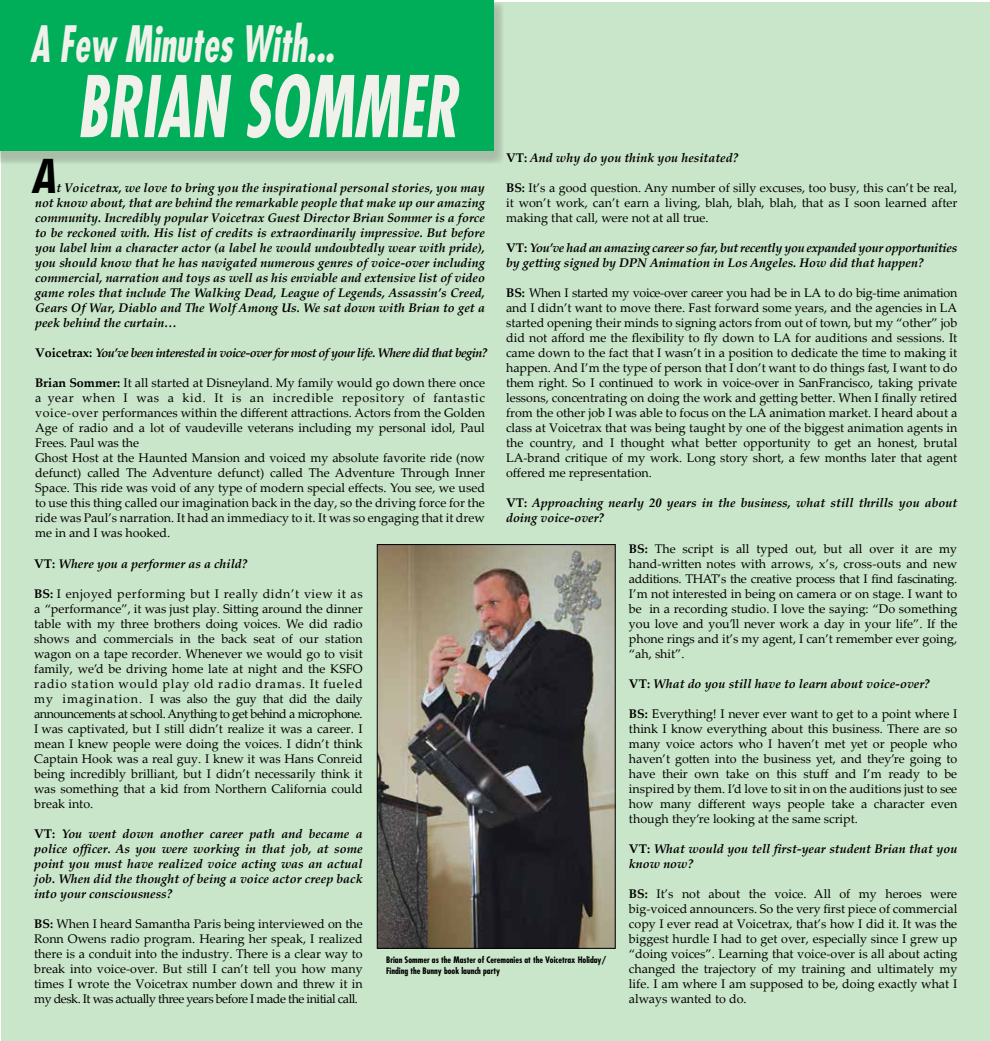
<style>
.page{position:relative;width:990px;height:1041px;background:#fff}
.page>*{position:absolute;margin:0;border:0;box-sizing:border-box;transform-origin:0 0}
.t1{font:italic 700 condensed 82.5px "Futura";color:#f1f1ec;scale:.77 1}
.t2{font:italic 700 condensed 48.75px "Futura";color:#f1f1ec;scale:.77 1}
.t3{font:italic 700 condensed 47.5px "Futura BT";color:#000}
.t4{font:12.5px/15px "Palatino Linotype";color:#000;text-align:justify}
.t5{font:italic 700 12.5px/15px "Palatino Linotype";color:#000;text-align:justify}
.t6{font:italic 700 12.5px/15px "Palatino Linotype";letter-spacing:-.025em;color:#000}
.t7{font:italic 700 12.5px "Palatino Linotype";letter-spacing:-.05em;color:#000}
.t8{font:700 condensed 8.75px/10.5px "Futura";color:#000}
.s1{font-style:normal}
.s2{font-weight:700}
</style>
<div class="page">
<div style="left:1px;top:2px;width:988px;height:1039px;background:#cae6ca"></div>
<svg style="left:0;top:3px;width:503px;height:160px;background:#a3c3a8"></svg>
<div style="left:0;top:0;width:494px;height:150px;background:#00ae59"></div>
<img style="left:379px;top:546px;width:235px;height:400px">
<div style="left:377px;top:544px;width:239px;height:404px;border:1px solid #000"></div>
<h2 class="t2" style="left:30px;top:14px;width:396px">A Few Minutes With...</h2>
<h1 class="t1" style="left:77px;top:55px;width:496px">BRIAN SOMMER</h1>
<h3 class="t3" style="left:34px;top:147px;width:25px">A</h3>
<p class="t5" style="left:506px;top:150px;width:234px"><span class="s1">VT:</span> And why do you think you hesitated?</p>
<p class="t4" style="left:506px;top:180px;width:453px"><span class="s2">BS:</span> It’s a good question. Any number of silly excuses, too busy, this can’t be real, it won’t work, can’t earn a living, blah, blah, blah, that as I soon learned after making that call, were not at all true.</p>
<p class="t6" style="left:506px;top:240px;width:453px"><span class="s1">VT:</span> You’ve had an amazing career so far, but recently you expanded your opportunities by getting signed by DPN Animation in Los Angeles. How did that happen?</p>
<p class="t4" style="left:506px;top:285px;width:453px"><span class="s2">BS:</span> When I started my voice-over career you had be in LA to do big-time animation and I didn’t want to move there. Fast forward some years, and the agencies in LA started opening their minds to signing actors from out of town, but my “other” job did not afford me the flexibility to fly down to LA for auditions and sessions. It came down to the fact that I wasn’t in a position to dedicate the time to making it happen. And I’m the type of person that I don’t want to do things fast, I want to do them right. So I continued to work in voice-over in SanFrancisco, taking private lessons, concentrating on doing the work and getting better. When I finally retired from the other job I was able to focus on the LA animation market. I heard about a class at Voicetrax that was being taught by one of the biggest animation agents in the country, and I thought what better opportunity to get an honest, brutal LA-brand critique of my work. Long story short, a few months later that agent offered me representation.</p>
<p class="t5" style="left:506px;top:495px;width:453px"><span class="s1">VT:</span> Approaching nearly 20 years in the business, what still thrills you about doing voice-over?</p>
<p class="t4" style="left:629px;top:540px;width:330px"><span class="s2">BS:</span> The script is all typed out, but all over it are my hand-written notes with arrows, x’s, cross-outs and new additions. THAT’s the creative process that I find fascinating.<br>I’m not interested in being on camera or on stage. I want to be in a recording studio. I love the saying: “Do something you love and you’ll never work a day in your life”. If the phone rings and it’s my agent, I can’t remember ever going, “ah, shit”.</p>
<p class="t5" style="left:629px;top:675px;width:302px"><span class="s1">VT:</span> What do you still have to learn about voice-over?</p>
<p class="t4" style="left:629px;top:705px;width:330px"><span class="s2">BS:</span> Everything! I never ever want to get to a point where I think I know everything about this business. There are so many voice actors who I haven’t met yet or people who haven’t gotten into the business yet, and they’re going to have their own take on this stuff and I’m ready to be inspired by them. I’d love to sit in on the auditions just to see how many different ways people take a character even though they’re looking at the same script.</p>
<p class="t5" style="left:629px;top:840px;width:330px"><span class="s1">VT:</span> What would you tell first-year student Brian that you know now?</p>
<p class="t4" style="left:629px;top:885px;width:330px"><span class="s2">BS:</span> It’s not about the voice. All of my heroes were big-voiced announcers. So the very first piece of commercial copy I ever read at Voicetrax, that’s how I did it. It was the biggest hurdle I had to get over, especially since I grew up “doing voices”. Learning that voice-over is all about acting changed the trajectory of my training and ultimately my life. I am where I am supposed to be, doing exactly what I always wanted to do.</p>
<p class="t5" style="left:35px;top:180px;width:451px;text-indent:22px">t Voicetrax, we love to bring you the inspirational personal stories, you may not know about, that are behind the remarkable people that make up our amazing community. Incredibly popular Voicetrax Guest Director Brian Sommer is a force to be reckoned with. His list of credits is extraordinarily impressive. But before you label him a character actor (a label he would undoubtedly wear with pride), you should know that he has navigated numerous genres of voice-over including commercial, narration and toys as well as his enviable and extensive list of video game roles that include The Walking Dead, League of Legends, Assassin’s Creed, Gears Of War, Diablo and The Wolf Among Us. We sat down with Brian to get a peek behind the curtain…</p>
<p class="t7" style="left:35px;top:344px;width:454px"><span class="s1">Voicetrax:</span> You’ve been interested in voice-over for most of your life. Where did that begin?</p>
<p class="t4" style="left:35px;top:375px;width:451px;text-align:left"><span class="s2">Brian Sommer:</span> It all started at Disneyland. My family would go down there once a year when I was a kid. It is an incredible repository of fantastic voice-over performances within the different attractions. Actors from the Golden Age of radio and a lot of vaudeville veterans including my personal idol, Paul Frees. Paul was the<br>Ghost Host at the Haunted Mansion and voiced my absolute favorite ride (now defunct) called The Adventure defunct) called The Adventure Through Inner Space. This ride was void of any type of modern special effects. You see, we used to use this thing called our imagination back in the day, so the driving force for the ride was Paul’s narration. It had an immediacy to it. It was so engaging that it drew me in and I was hooked.</p>
<p class="t5" style="left:34px;top:555px;width:215px"><span class="s1">VT:</span> Where you a performer as a child?</p>
<p class="t4" style="left:34px;top:585px;width:330px"><span class="s2">BS:</span> I enjoyed performing but I really didn’t view it as a “performance”, it was just play. Sitting around the dinner table with my three brothers doing voices. We did radio shows and commercials in the back seat of our station wagon on a tape recorder. Whenever we would go to visit family, we’d be driving home late at night and the KSFO radio station would play old radio dramas. It fueled my imagination. I was also the guy that did the daily announcements at school. Anything to get behind a microphone.<br>I was captivated, but I still didn’t realize it was a career. I mean I knew people were doing the voices. I didn’t think Captain Hook was a real guy. I knew it was Hans Conreid being incredibly brilliant, but I didn’t necessarily think it was something that a kid from Northern California could break into.</p>
<p class="t5" style="left:34px;top:825px;width:330px"><span class="s1">VT:</span> You went down another career path and became a police officer. As you were working in that job, at some point you must have realized voice acting was an actual job. When did the thought of being a voice actor creep back into your consciousness?</p>
<p class="t4" style="left:34px;top:915px;width:330px"><span class="s2">BS:</span> When I heard Samantha Paris being interviewed on the Ronn Owens radio program. Hearing her speak, I realized there is a conduit into the industry. There is a clear way to break into voice-over. But still I can’t tell you how many times I wrote the Voicetrax number down and threw it in my desk. It was actually three years before I made the initial call.</p>
<p class="t8" style="left:386px;top:954px;width:222px">Brian Sommer as the Master of Ceremonies at the Voicetrax Holiday/<br>Finding the Bunny book launch party</p>
</div>
